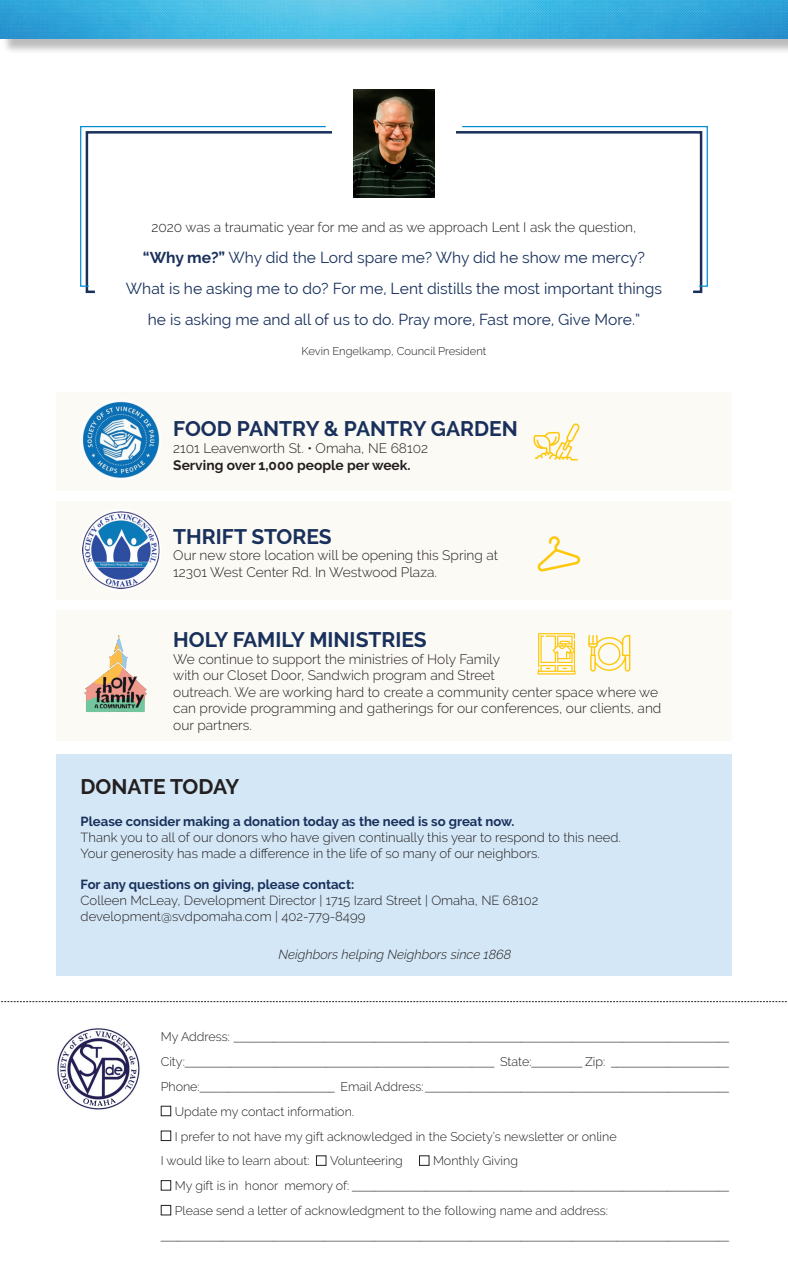
<style>
.page{position:relative;width:788px;height:1283px;background:#fff}
.page>*{position:absolute;margin:0;border:0;box-sizing:border-box;transform-origin:0 0}
.t1{font:700 21px "Raleway";color:#18305b}
.t2{font:700 21px "Raleway";color:#231f20}
.t3{font:15.62px/30.8px "Raleway";color:#18305b;text-align:center}
.t4{font:300 13.75px/16.5px "Raleway";color:#231f20}
.t5{font:700 13.75px "Raleway";color:#231f20}
.t6{font:300 13.12px/15.8px "Raleway";color:#231f20}
.t7{font:700 13.12px "Raleway";color:#18305b}
.t8{font:italic 300 13.12px "Raleway";color:#231f20}
.t9{font:300 12.5px/24.8px "Raleway";color:#231f20}
.t10{font:11.25px "Times";color:#231f20}
.t11{font:300 11.25px "Raleway";color:#231f20}
.s1{font-weight:700}
.s2{font-family:"Raleway";font-weight:300;font-size:12.5px}
</style>
<div class="page">
<div style="left:56px;top:754px;width:675px;height:221px;background:#d4e7f6"></div>
<div style="left:56px;top:610px;width:675px;height:131px;background:#fcfaf5"></div>
<div style="left:56px;top:501px;width:675px;height:98px;background:#fcfaf5"></div>
<div style="left:56px;top:393px;width:675px;height:98px;background:#fcfaf5"></div>
<div style="left:2px;top:0;width:786px;height:54px;background:#231f20;opacity:.3"></div>
<img style="left:0;top:0;width:788px;height:38px">
<img style="left:57px;top:1028px;width:83px;height:82px">
<svg style="left:83px;top:1098px;width:33px;height:8px"></svg>
<img style="left:82px;top:511px;width:77px;height:78px">
<img style="left:83px;top:401px;width:77px;height:77px">
<img style="left:85px;top:636px;width:62px;height:76px">
<svg style="left:1px;top:1001px;width:786px;height:1px"></svg>
<img style="left:353px;top:90px;width:81px;height:107px">
<svg style="left:533px;top:423px;width:47px;height:37px"></svg>
<svg style="left:537px;top:633px;width:38px;height:41px"></svg>
<svg style="left:588px;top:635px;width:42px;height:37px"></svg>
<svg style="left:537px;top:536px;width:43px;height:36px"></svg>
<svg style="left:80px;top:126px;width:247px;height:161px"></svg>
<svg style="left:461px;top:126px;width:247px;height:161px"></svg>
<p class="t4" style="left:151px;top:219px;width:486px">2020 was a traumatic year for me and as we approach Lent I ask the question,</p>
<h2 class="t3" style="left:126px;top:242px;width:537px"><span class="s1">“Why me?”</span> Why did the Lord spare me? Why did he show me mercy?<br>What is he asking me to do? For me, Lent distills the most important things he is asking me and all of us to do. Pray more, Fast more, Give More.”</h2>
<p class="t11" style="left:301px;top:345px;width:186px">Kevin Engelkamp, Council President</p>
<h1 class="t1" style="left:173px;top:417px;width:346px">FOOD PANTRY &amp; PANTRY GARDEN</h1>
<p class="t4" style="left:173px;top:440px;width:256px">2101 Leavenworth St. • Omaha, NE 68102</p>
<p class="t5" style="left:173px;top:457px;width:239px">Serving over 1,000 people per week.</p>
<h1 class="t1" style="left:173px;top:524px;width:160px">THRIFT STORES</h1>
<p class="t4" style="left:173px;top:547px;width:326px">Our new store location will be opening this Spring at<br>12301 West Center Rd. In Westwood Plaza.</p>
<h1 class="t1" style="left:173px;top:628px;width:255px">HOLY FAMILY MINISTRIES</h1>
<p class="t4" style="left:173px;top:651px;width:489px">We continue to support the ministries of Holy Family<br>with our Closet Door, Sandwich program and Street<br>outreach. We are working hard to create a community center space where we can provide programming and gatherings for our conferences, our clients, and our partners.</p>
<h1 class="t2" style="left:81px;top:775px;width:160px">DONATE TODAY</h1>
<p class="t7" style="left:81px;top:814px;width:435px">Please consider making a donation today as the need is so great now.</p>
<p class="t6" style="left:81px;top:829px;width:541px">Thank you to all of our donors who have given continually this year to respond to this need.<br>Your generosity has made a difference in the life of so many of our neighbors.</p>
<p class="t7" style="left:81px;top:877px;width:275px">For any questions on giving, please contact:</p>
<p class="t6" style="left:81px;top:892px;width:459px">Colleen McLeay, Development Director | 1715 Izard Street | Omaha, NE 68102 development@svdpomaha.com | 402-779-8499</p>
<p class="t8" style="left:278px;top:946px;width:234px">Neighbors helping Neighbors since 1868</p>
<p class="t10" style="left:161px;top:1031px;width:570px"><span class="s2">My Address:</span> ________________________________________________________________________________________</p>
<p class="t10" style="left:161px;top:1056px;width:570px"><span class="s2">City:</span>_______________________________________________________ <span class="s2">State:</span>_________ <span class="s2">Zip:</span> _____________________</p>
<p class="t10" style="left:161px;top:1080px;width:570px"><span class="s2">Phone:</span>________________________ <span class="s2">Email Address:</span> ______________________________________________________</p>
<p class="t9" style="left:161px;top:1098px;width:195px">■ Update my contact information.</p>
<p class="t9" style="left:161px;top:1123px;width:457px">■ I prefer to not have my gift acknowledged in the Society’s newsletter or online<br>I would like to learn about: ■ Volunteering ■ Monthly Giving</p>
<p class="t10" style="left:161px;top:1180px;width:570px">■ <span class="s2">My gift is in honor memory of:</span> ___________________________________________________________________</p>
<p class="t9" style="left:161px;top:1198px;width:449px">■ Please send a letter of acknowledgment to the following name and address:</p>
<p class="t10" style="left:161px;top:1229px;width:570px">_____________________________________________________________________________________________________</p>
</div>
